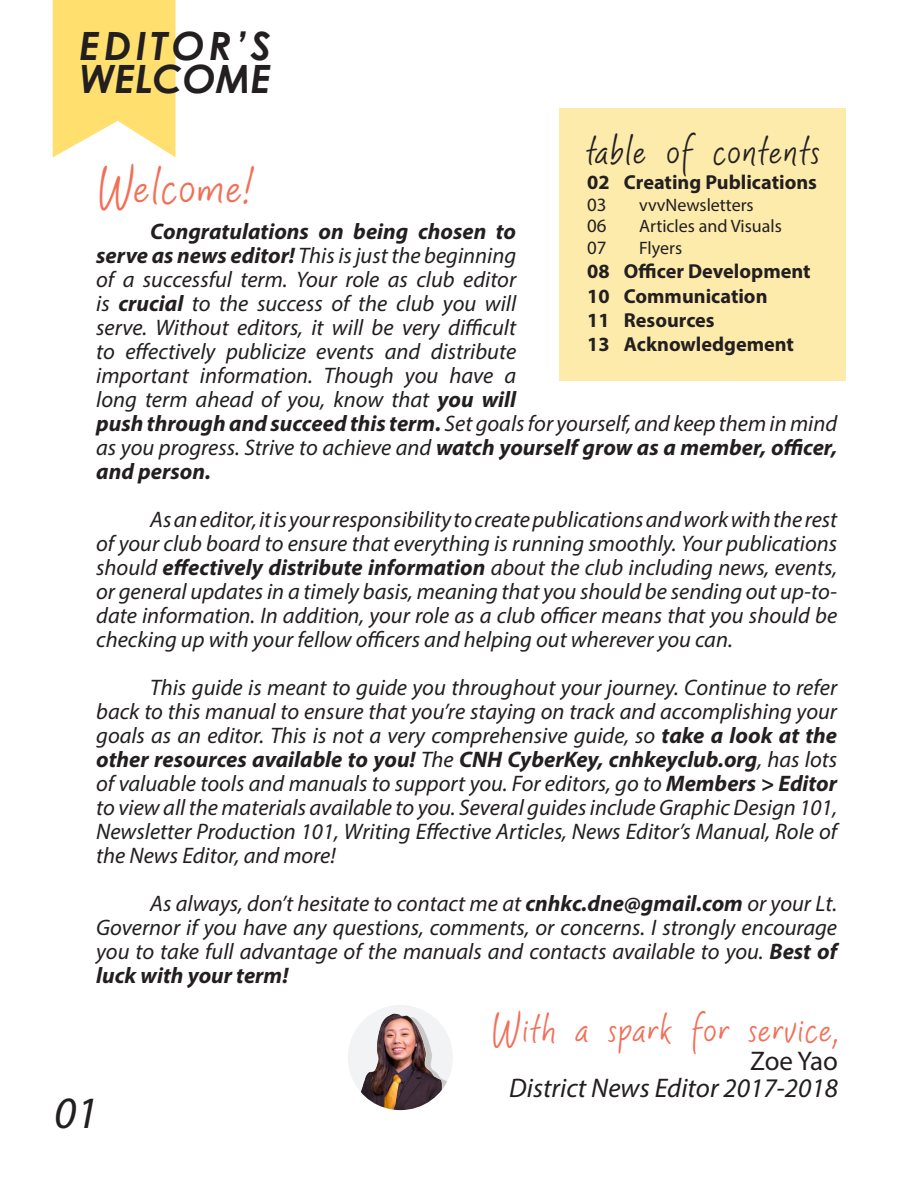
<style>
.page{position:relative;width:918px;height:1188px;background:#fff}
.page>*{position:absolute;margin:0;border:0;box-sizing:border-box;transform-origin:0 0}
.t1{font:300 45px "Shartoll";color:#f26f55}
.t2{font:italic 45px "Myriad Pro";color:#231f20}
.t3{font:italic 700 39px "Century Gothic";letter-spacing:.005em;color:#231f20}
.t4{font:300 36.45px "Shartoll";color:#231f20}
.t5{font:300 36px "Shartoll";color:#f26f59}
.t6{font:italic 27px "Myriad Pro";color:#231f20}
.t7{font:27px "Myriad Pro";letter-spacing:-.005em;color:#231f20}
.t8{font:italic 22.5px/24px "Myriad Pro";color:#231f20;text-align:justify}
.t9{font:700 20.25px "Myriad Pro";color:#231f20}
.t10{font:18.9px "Myriad Pro";color:#231f20}
.t11{font:18px "Myriad Pro";color:#231f20}
.s1{font-weight:700}
</style>
<div class="page">
<div style="left:560px;top:108px;width:286px;height:272px;background:#fdebac"></div>
<svg style="left:53px;top:0;width:123px;height:157px;background:#ffe37f"></svg>
<img style="left:352px;top:1005px;width:98px;height:105px">
<p class="t3" style="left:80px;top:17px;width:193px">EDITOR’S</p>
<p class="t3" style="left:80px;top:50px;width:193px">WELCOME</p>
<p class="t4" style="left:585px;top:125px;width:237px">table of contents</p>
<p class="t1" style="left:96px;top:155px;width:158px">Welcome!</p>
<p class="t9" style="left:624px;top:169px;width:195px">Creating Publications</p>
<p class="t11" style="left:639px;top:194px;width:116px">vvvNewsletters</p>
<p class="t11" style="left:639px;top:215px;width:144px">Articles and Visuals</p>
<p class="t11" style="left:639px;top:237px;width:45px">Flyers</p>
<p class="t9" style="left:624px;top:258px;width:188px">Officer Development</p>
<p class="t9" style="left:624px;top:283px;width:145px">Communication</p>
<p class="t9" style="left:624px;top:307px;width:92px">Resources</p>
<p class="t9" style="left:624px;top:331px;width:172px">Acknowledgement</p>
<p class="t9" style="left:587px;top:169px;width:24px">02</p>
<p class="t10" style="left:587px;top:193px;width:21px">03</p>
<p class="t10" style="left:587px;top:214px;width:21px">06</p>
<p class="t10" style="left:587px;top:236px;width:21px">07</p>
<p class="t9" style="left:587px;top:258px;width:24px">08</p>
<p class="t9" style="left:587px;top:283px;width:24px">10</p>
<p class="t9" style="left:587px;top:307px;width:24px">11</p>
<p class="t9" style="left:587px;top:331px;width:24px">13</p>
<p class="t8" style="left:96px;top:219px;width:743px;text-align:left;text-indent:54px"><span class="s1">Congratulations on being chosen to<br>serve as news editor!</span> This is just the beginning<br>of a successful term. Your role as club editor<br>is <span class="s1">crucial</span> to the success of the club you will<br>serve. Without editors, it will be very difficult<br>to effectively publicize events and distribute<br>important information. Though you have a<br>long term ahead of you, know that <span class="s1">you will<br>push through and succeed this term.</span> Set goals for yourself, and keep them in mind as you progress. Strive to achieve and <span class="s1">watch yourself grow as a member, officer, and person.</span></p>
<p class="t8" style="left:96px;top:507px;width:743px;text-indent:54px">As an editor, it is your responsibility to create publications and work with the rest of your club board to ensure that everything is running smoothly. Your publications should <span class="s1">effectively distribute information</span> about the club including news, events, or general updates in a timely basis, meaning that you should be sending out up-to&shy;date information. In addition, your role as a club officer means that you should be checking up with your fellow officers and helping out wherever you can.</p>
<p class="t8" style="left:96px;top:675px;width:743px;text-indent:54px">This guide is meant to guide you throughout your journey. Continue to refer back to this manual to ensure that you’re staying on track and accomplishing your goals as an editor. This is not a very comprehensive guide, so <span class="s1">take a look at the other resources available to you!</span> The <span class="s1">CNH CyberKey, cnhkeyclub.org</span>, has lots of valuable tools and manuals to support you. For editors, go to <span class="s1">Members &gt; Editor </span>to view all the materials available to you. Several guides include Graphic Design 101, Newsletter Production 101, Writing Effective Articles, News Editor’s Manual, Role of the News Editor, and more!</p>
<p class="t8" style="left:96px;top:891px;width:743px;text-indent:54px">As always, don’t hesitate to contact me at <span class="s1">cnhkc.dne@gmail.com</span> or your Lt.<br>Governor if you have any questions, comments, or concerns. I strongly encourage you to take full advantage of the manuals and contacts available to you. <span class="s1">Best of luck with your term!</span></p>
<p class="t2" style="left:54px;top:1085px;width:46px">01</p>
<p class="t5" style="left:490px;top:1003px;width:349px">With a spark for service,</p>
<p class="t7" style="left:750px;top:1045px;width:89px">Zoe Yao</p>
<p class="t6" style="left:509px;top:1072px;width:330px">District News Editor 2017-2018</p>
</div>
